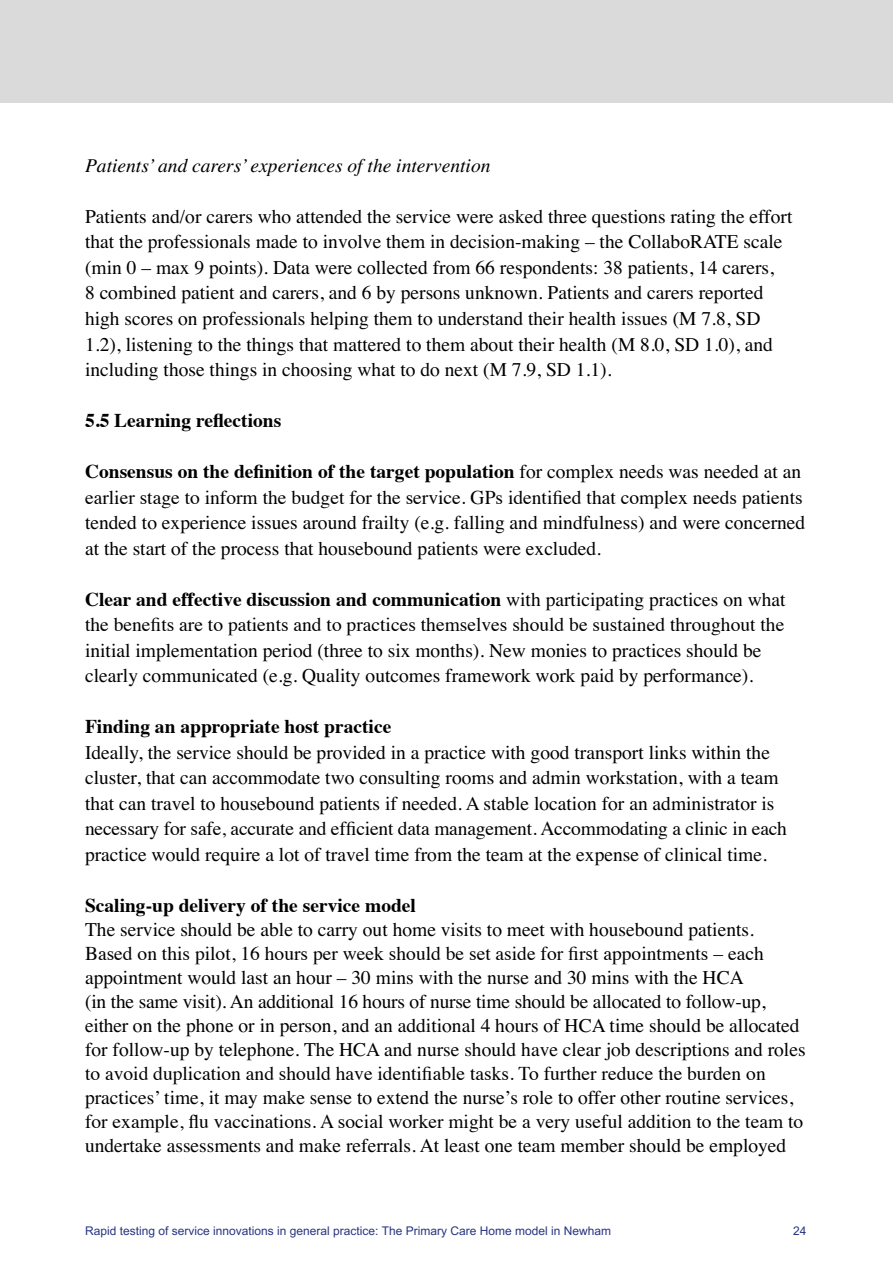
<style>
.page{position:relative;width:893px;height:1263px;background:#fff}
.page>*{position:absolute;margin:0;border:0;box-sizing:border-box;transform-origin:0 0}
.t1{font:19.5px/25.5px "Times";color:#000}
.t2{font:19.5px "Times Roman 2";color:#000}
.t3{font:700 19.5px "Times";color:#000}
.t4{font:italic 19.5px "Times";color:#000}
.t5{font:12px "Arial";color:#283583}
.s1{font-weight:400}
</style>
<div class="page">
<div style="left:0;top:0;width:893px;height:102px;background:#dadada"></div>
<p class="t4" style="left:85px;top:148px;width:407px">Patients’ and carers’ experiences of the intervention</p>
<p class="t1" style="left:85px;top:202px;width:709px">Patients and/or carers who attended the service were asked three questions rating the effort that the professionals made to involve them in decision-making – the CollaboRATE scale (min 0 – max 9 points). Data were collected from 66 respondents: 38 patients, 14 carers,<br>8 combined patient and carers, and 6 by persons unknown. Patients and carers reported high scores on professionals helping them to understand their health issues (M 7.8, SD 1.2), listening to the things that mattered to them about their health (M 8.0, SD 1.0), and including those things in choosing what to do next (M 7.9, SD 1.1).</p>
<p class="t3" style="left:85px;top:402px;width:198px">5.5 Learning reflections</p>
<p class="t3" style="left:85px;top:453px;width:718px">Consensus on the definition of the target population <span class="s1">for complex needs was needed at an</span></p>
<p class="t2" style="left:85px;top:479px;width:719px">earlier stage to inform the budget for the service. GPs identified that complex needs patients</p>
<p class="t1" style="left:85px;top:508px;width:722px">tended to experience issues around frailty (e.g. falling and mindfulness) and were concerned at the start of the process that housebound patients were excluded.</p>
<p class="t3" style="left:85px;top:580px;width:702px">Clear and effective discussion and communication <span class="s1">with participating practices on what</span></p>
<p class="t2" style="left:85px;top:606px;width:701px">the benefits are to patients and to practices themselves should be sustained throughout the</p>
<p class="t1" style="left:85px;top:636px;width:678px">initial implementation period (three to six months). New monies to practices should be clearly communicated (e.g. Quality outcomes framework work paid by performance).</p>
<p class="t3" style="left:85px;top:708px;width:308px">Finding an appropriate host practice</p>
<p class="t1" style="left:85px;top:738px;width:695px">Ideally, the service should be provided in a practice with good transport links within the cluster, that can accommodate two consulting rooms and admin workstation, with a team that can travel to housebound patients if needed. A stable location for an administrator is</p>
<p class="t2" style="left:85px;top:810px;width:703px">necessary for safe, accurate and efficient data management. Accommodating a clinic in each</p>
<p class="t1" style="left:85px;top:840px;width:683px">practice would require a lot of travel time from the team at the expense of clinical time.</p>
<p class="t3" style="left:85px;top:886px;width:332px">Scaling-up delivery of the service model</p>
<p class="t1" style="left:85px;top:915px;width:670px">The service should be able to carry out home visits to meet with housebound patients.</p>
<p class="t2" style="left:85px;top:935px;width:680px">Based on this pilot, 16 hours per week should be set aside for first appointments – each</p>
<p class="t1" style="left:85px;top:963px;width:722px;line-height:24px">appointment would last an hour – 30 mins with the nurse and 30 mins with the HCA<br>(in the same visit). An additional 16 hours of nurse time should be allocated to follow-up, either on the phone or in person, and an additional 4 hours of HCA time should be allocated for follow-up by telephone. The HCA and nurse should have clear job descriptions and roles</p>
<p class="t2" style="left:85px;top:1055px;width:682px">to avoid duplication and should have identifiable tasks. To further reduce the burden on</p>
<p class="t1" style="left:85px;top:1083px;width:710px">practices’ time, it may make sense to extend the nurse’s role to offer other routine services,</p>
<p class="t2" style="left:85px;top:1103px;width:720px">for example, flu vaccinations. A social worker might be a very useful addition to the team to</p>
<p class="t1" style="left:85px;top:1131px;width:703px">undertake assessments and make referrals. At least one team member should be employed</p>
<p class="t5" style="left:85px;top:1223px;width:527px">Rapid testing of service innovations in general practice: The Primary Care Home model in Newham</p>
<p class="t5" style="left:793px;top:1223px;width:15px">24</p>
</div>
